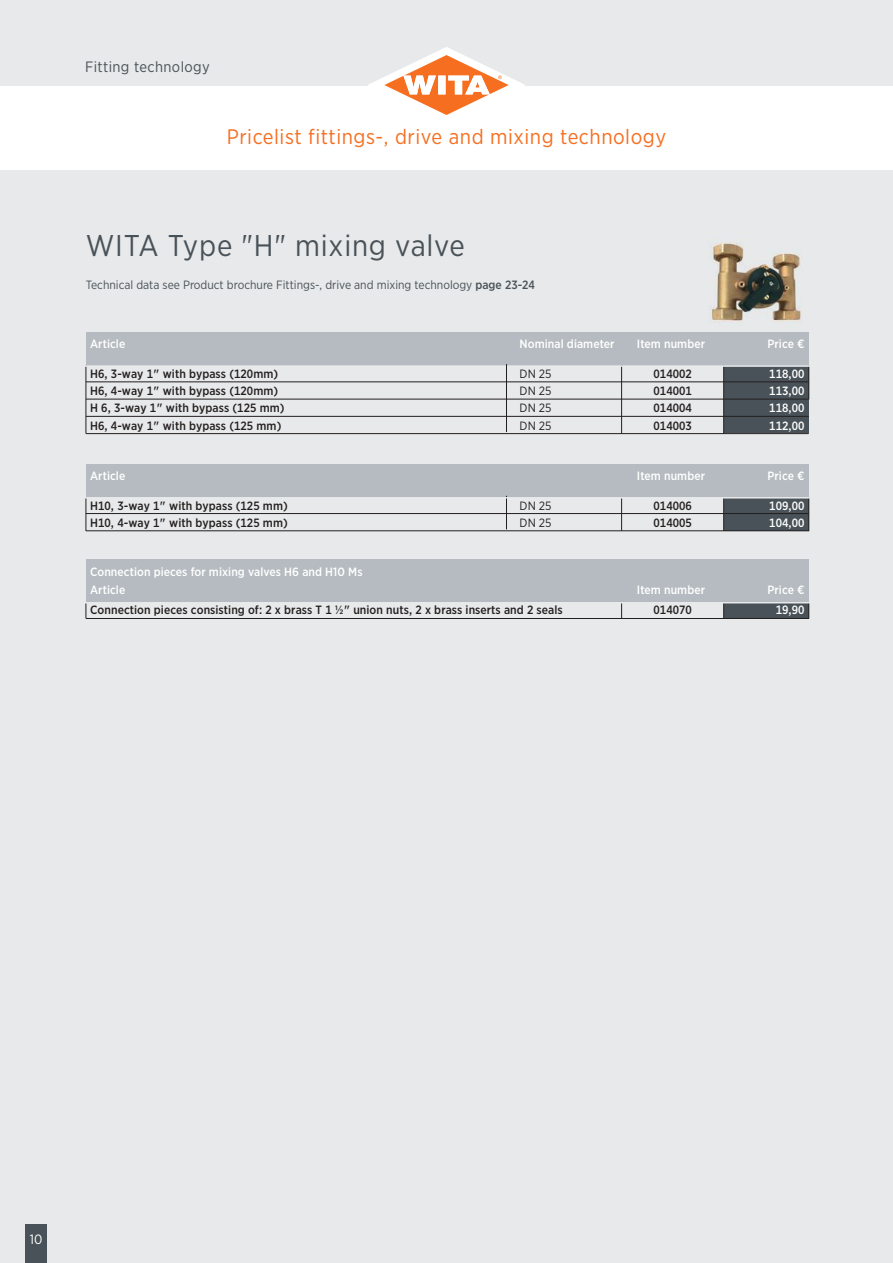
<style>
.page{position:relative;width:893px;height:1263px;background:#fff}
.page>*{position:absolute;margin:0;border:0;box-sizing:border-box;transform-origin:0 0}
.t1{font:30px "Gotham Narrow";letter-spacing:.025em;color:#495258}
.t2{font:21px "Gotham Narrow";letter-spacing:.025em;color:#f66f20}
.t3{font:15px "Gotham Narrow";letter-spacing:.025em;color:#495258}
.t4{font:13.5px "Gotham Narrow";color:#fff}
.t5{font:500 12px "Gotham Narrow";letter-spacing:.005em;color:#241f1f}
.t6{font:500 12px/18px "Gotham Narrow";letter-spacing:.005em;color:#fff}
.t7{font:12px "Gotham Narrow";color:#495258}
.t8{font:12px "Gotham Narrow";color:#241f1f}
.s1{font-weight:500}
</style>
<div class="page">
<div style="left:0;top:0;width:893px;height:85px;background:#e7e9ea"></div>
<div style="left:0;top:170px;width:893px;height:1093px;background:#e7e9ea"></div>
<svg style="left:350px;top:47px;width:178px;height:68px"></svg>
<div style="left:26px;top:1225px;width:21px;height:38px;background:#495258"></div>
<div style="left:724px;top:365px;width:85px;height:68px;background:#495258"></div>
<div style="left:86px;top:332px;width:723px;height:34px;background:#b5bbc0"></div>
<hr style="left:86px;top:382px;width:723px;height:1px;background:#241f1f">
<hr style="left:86px;top:399px;width:723px;height:1px;background:#241f1f">
<hr style="left:86px;top:416px;width:723px;height:1px;background:#241f1f">
<hr style="left:86px;top:433px;width:723px;height:1px;background:#241f1f">
<hr style="left:86px;top:366px;width:1px;height:67px;background:#241f1f">
<hr style="left:723px;top:366px;width:1px;height:68px;background:#241f1f">
<hr style="left:808px;top:366px;width:1px;height:33px;background:#241f1f">
<hr style="left:621px;top:366px;width:1px;height:68px;background:#241f1f">
<hr style="left:56px;top:365px;width:757px;height:2px;background:#e7e9ea">
<div style="left:724px;top:497px;width:85px;height:34px;background:#495258"></div>
<div style="left:86px;top:464px;width:723px;height:33px;background:#b5bbc0"></div>
<hr style="left:86px;top:513px;width:723px;height:1px;background:#241f1f">
<hr style="left:86px;top:530px;width:723px;height:1px;background:#241f1f">
<hr style="left:86px;top:497px;width:1px;height:34px;background:#241f1f">
<hr style="left:723px;top:497px;width:1px;height:34px;background:#241f1f">
<hr style="left:808px;top:497px;width:1px;height:34px;background:#241f1f">
<hr style="left:621px;top:497px;width:1px;height:34px;background:#241f1f">
<hr style="left:506px;top:364px;width:1px;height:68px;background:#241f1f">
<hr style="left:506px;top:496px;width:1px;height:33px;background:#241f1f">
<hr style="left:56px;top:497px;width:757px;height:1px;background:#e7e9ea">
<div style="left:724px;top:602px;width:85px;height:17px;background:#495258"></div>
<div style="left:86px;top:559px;width:723px;height:43px;background:#b5bbc0"></div>
<hr style="left:86px;top:618px;width:723px;height:1px;background:#241f1f">
<svg style="left:86px;top:603px;width:1px;height:15px"></svg>
<svg style="left:723px;top:603px;width:1px;height:15px"></svg>
<svg style="left:808px;top:603px;width:1px;height:15px"></svg>
<svg style="left:621px;top:603px;width:1px;height:15px"></svg>
<hr style="left:56px;top:602px;width:757px;height:1px;background:#e7e9ea">
<img style="left:709px;top:236px;width:93px;height:87px">
<p class="t3" style="left:85px;top:61px;width:126px">Fitting technology</p>
<h2 class="t2" style="left:227px;top:129px;width:441px">Pricelist fittings-, drive and mixing technology</h2>
<h1 class="t1" style="left:86px;top:235px;width:381px">WITA Type "H" mixing valve</h1>
<p class="t7" style="left:86px;top:280px;width:451px">Technical data see Product brochure Fittings-, drive and mixing technology <span class="s1">page 23-24</span></p>
<p class="t6" style="left:90px;top:336px;width:37px">Article</p>
<p class="t6" style="left:520px;top:336px;width:96px">Nominal diameter</p>
<p class="t6" style="left:637px;top:336px;width:70px">Item number</p>
<p class="t6" style="left:767px;top:336px;width:39px">Price €</p>
<p class="t5" style="left:90px;top:369px;width:190px">H6, 3-way 1" with bypass (120mm)</p>
<p class="t8" style="left:520px;top:369px;width:33px">DN 25</p>
<p class="t5" style="left:653px;top:369px;width:40px">014002</p>
<p class="t6" style="left:769px;top:365px;width:37px">118,00</p>
<p class="t5" style="left:90px;top:386px;width:190px">H6, 4-way 1" with bypass (120mm)</p>
<p class="t8" style="left:520px;top:386px;width:33px">DN 25</p>
<p class="t5" style="left:653px;top:386px;width:40px">014001</p>
<p class="t6" style="left:769px;top:383px;width:37px">113,00</p>
<p class="t5" style="left:90px;top:404px;width:196px">H 6, 3-way 1" with bypass (125 mm)</p>
<p class="t8" style="left:520px;top:404px;width:33px">DN 25</p>
<p class="t5" style="left:653px;top:404px;width:40px">014004</p>
<p class="t6" style="left:769px;top:400px;width:37px">118,00</p>
<p class="t5" style="left:90px;top:421px;width:193px">H6, 4-way 1" with bypass (125 mm)</p>
<p class="t8" style="left:520px;top:421px;width:33px">DN 25</p>
<p class="t5" style="left:653px;top:421px;width:40px">014003</p>
<p class="t6" style="left:769px;top:417px;width:37px">112,00</p>
<p class="t6" style="left:90px;top:467px;width:37px">Article</p>
<p class="t6" style="left:637px;top:467px;width:70px">Item number</p>
<p class="t6" style="left:767px;top:467px;width:39px">Price €</p>
<p class="t5" style="left:90px;top:501px;width:199px">H10, 3-way 1" with bypass (125 mm)</p>
<p class="t8" style="left:520px;top:501px;width:33px">DN 25</p>
<p class="t5" style="left:653px;top:501px;width:40px">014006</p>
<p class="t6" style="left:769px;top:497px;width:37px">109,00</p>
<p class="t5" style="left:90px;top:518px;width:199px">H10, 4-way 1" with bypass (125 mm)</p>
<p class="t8" style="left:520px;top:518px;width:33px">DN 25</p>
<p class="t5" style="left:653px;top:518px;width:40px">014005</p>
<p class="t6" style="left:769px;top:514px;width:37px">104,00</p>
<p class="t6" style="left:90px;top:563px;width:274px">Connection pieces for mixing valves H6 and H10 Ms<br>Article</p>
<p class="t6" style="left:637px;top:581px;width:70px">Item number</p>
<p class="t6" style="left:767px;top:581px;width:39px">Price €</p>
<p class="t5" style="left:90px;top:606px;width:474px">Connection pieces consisting of: 2 x brass T 1 ½" union nuts, 2 x brass inserts and 2 seals</p>
<p class="t5" style="left:653px;top:606px;width:40px">014070</p>
<p class="t6" style="left:776px;top:602px;width:30px">19,90</p>
<p class="t4" style="left:30px;top:1234px;width:14px">10</p>
</div>
